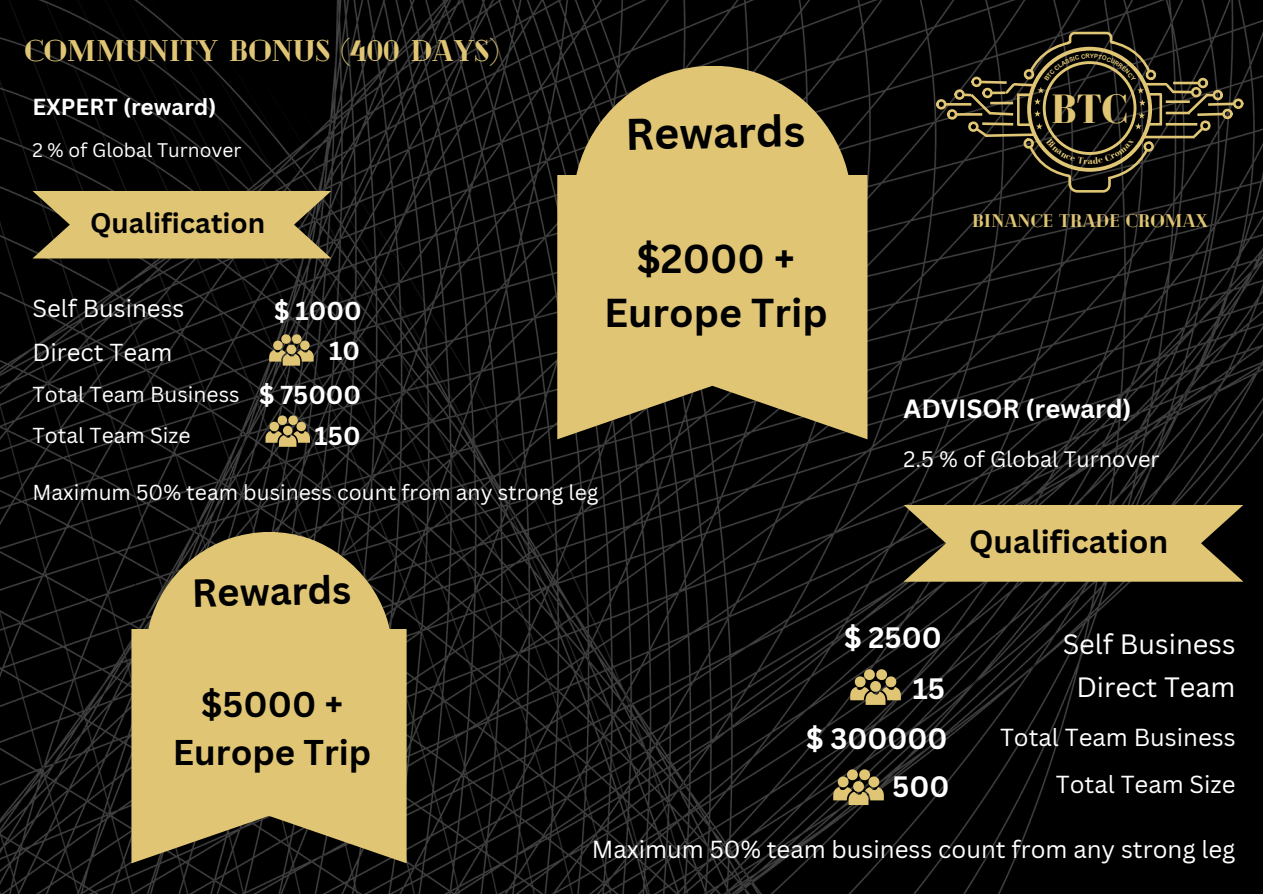
<style>
.page{position:relative;width:1263px;height:894px;background:#fff}
.page>*{position:absolute;margin:0;border:0;box-sizing:border-box;transform-origin:0 0}
.t1{font:700 43.05px "Canva Sans";color:#000}
.t2{font:700 42.15px "Bodoni FLF";color:#dfc574}
.t3{font:700 39.3px/53.8px "Canva Sans";color:#000;text-align:center}
.t4{font:700 38.25px "Canva Sans";color:#000}
.t5{font:700 34.8px/47.8px "Canva Sans";color:#000;text-align:center}
.t6{font:700 31.5px "Canva Sans";color:#000}
.t7{font:900 29.85px "Cheque";color:#dfc574}
.t8{font:700 28.65px "Canva Sans";color:#fff}
.t9{font:700 27.75px "Canva Sans";color:#000}
.t10{font:27.15px "Canva Sans";color:#fff}
.t11{font:700 25.65px "Canva Sans";color:#fff}
.t12{font:700 25.2px "Canva Sans";color:#fff}
.t13{font:24px "Canva Sans";color:#fff}
.t14{font:23.85px "Canva Sans";color:#fff}
.t15{font:700 22.5px "Canva Sans";color:#fff}
.t16{font:21.75px "Canva Sans";color:#fff}
.t17{font:21px "Canva Sans";color:#fff}
.t18{font:19.05px "Canva Sans";color:#fff}
.t19{font:900 18.3px "Cheque";color:#dfc574}
.t20{font:700 9.6px "Bodoni FLF";color:#dfc574}
</style>
<div class="page">
<img style="left:0;top:0;width:1263px;height:893px">
<svg style="left:32px;top:191px;width:299px;height:67px;background:#c4ad67"></svg>
<svg style="left:903px;top:504px;width:340px;height:77px;background:#c0aa64"></svg>
<svg style="left:269px;top:334px;width:45px;height:31px"></svg>
<svg style="left:265px;top:415px;width:45px;height:31px"></svg>
<svg style="left:850px;top:669px;width:51px;height:35px;background:#837445"></svg>
<svg style="left:833px;top:769px;width:51px;height:35px;background:#857647"></svg>
<svg style="left:557px;top:175px;width:310px;height:264px;background:#bda762"></svg>
<svg style="left:573px;top:66px;width:278px;height:216px;background:#c1aa65"></svg>
<svg style="left:131px;top:628px;width:276px;height:235px;background:#bba562"></svg>
<svg style="left:146px;top:531px;width:246px;height:193px;background:#c1aa65"></svg>
<hr style="left:1174px;top:90px;width:17px;height:3px;background:#dfc574">
<div style="left:1191px;top:87px;width:10px;height:10px;border:3px solid #dfc574;border-radius:50%"></div>
<hr style="left:1145px;top:136px;width:50px;height:2px;background:#dfc574">
<hr style="left:1166px;top:123px;width:31px;height:2px;background:#dfc574">
<hr style="left:1166px;top:112px;width:24px;height:2px;background:#dfc574">
<div style="left:1212px;top:90px;width:11px;height:10px;border:3px solid #dfc574;border-radius:50%"></div>
<hr style="left:1166px;top:100px;width:24px;height:3px;background:#dfc574">
<div style="left:1233px;top:98px;width:10px;height:11px;border:3px solid #dfc574;border-radius:50%"></div>
<hr style="left:1173px;top:82px;width:25px;height:2px;background:#dfc574">
<div style="left:1198px;top:78px;width:10px;height:10px;border:3px solid #dfc574;border-radius:50%"></div>
<svg style="left:1184px;top:91px;width:52px;height:49px;background:#36301f"></svg>
<div style="left:1222px;top:109px;width:11px;height:10px;border:3px solid #dfc574;border-radius:50%"></div>
<div style="left:954px;top:89px;width:11px;height:11px;border:3px solid #dfc574;border-radius:50%"></div>
<hr style="left:957px;top:113px;width:25px;height:3px;background:#dfc574">
<div style="left:947px;top:109px;width:10px;height:11px;border:3px solid #dfc574;border-radius:50%"></div>
<hr style="left:946px;top:103px;width:25px;height:3px;background:#dfc574">
<div style="left:936px;top:99px;width:10px;height:10px;border:3px solid #dfc574;border-radius:50%"></div>
<svg style="left:964px;top:30px;width:213px;height:164px;background:#242015"></svg>
<h3 class="t7" style="left:24px;top:31px;width:476px">COMMUNITY BONUS (400 DAYS)</h3>
<p class="t15" style="left:32px;top:91px;width:185px">EXPERT (reward)</p>
<p class="t18" style="left:32px;top:137px;width:210px">2 % of Global Turnover</p>
<h1 class="t1" style="left:625px;top:104px;width:181px;rotate:-1deg">Rewards</h1>
<h2 class="t2" style="left:1051px;top:86px;width:78px">BTC</h2>
<p class="t20" style="left:1088px;top:156px;width:7px">a</p>
<h3 class="t9" style="left:90px;top:204px;width:177px">Qualification</h3>
<p class="t14" style="left:32px;top:291px;width:154px">Self Business</p>
<p class="t14" style="left:32px;top:335px;width:141px">Direct Team</p>
<p class="t12" style="left:274px;top:293px;width:89px">$ 1000</p>
<p class="t12" style="left:329px;top:333px;width:32px">10</p>
<p class="t17" style="left:32px;top:379px;width:209px">Total Team Business</p>
<p class="t17" style="left:32px;top:421px;width:160px">Total Team Size</p>
<p class="t12" style="left:259px;top:377px;width:104px">$ 75000</p>
<p class="t12" style="left:315px;top:417px;width:48px">150</p>
<p class="t17" style="left:32px;top:477px;width:567px">Maximum 50% team business count from any strong leg</p>
<h3 class="t4" style="left:191px;top:565px;width:161px;rotate:-1deg">Rewards</h3>
<h3 class="t5" style="left:173px;top:679px;width:200px">$5000 +<br>Europe Trip</h3>
<h3 class="t3" style="left:604px;top:230px;width:225px">$2000 +<br>Europe Trip</h3>
<p class="t19" style="left:972px;top:209px;width:238px">BINANCE TRADE CROMAX</p>
<p class="t11" style="left:903px;top:391px;width:230px">ADVISOR (reward)</p>
<p class="t16" style="left:903px;top:443px;width:258px">2.5 % of Global Turnover</p>
<h3 class="t6" style="left:969px;top:519px;width:201px">Qualification</h3>
<h3 class="t8" style="left:844px;top:617px;width:99px">$ 2500</h3>
<h3 class="t8" style="left:913px;top:668px;width:34px">15</h3>
<p class="t10" style="left:1063px;top:624px;width:174px">Self Business</p>
<p class="t10" style="left:1076px;top:668px;width:161px">Direct Team</p>
<h3 class="t8" style="left:806px;top:717px;width:143px">$ 300000</h3>
<h3 class="t8" style="left:892px;top:766px;width:59px">500</h3>
<p class="t13" style="left:1000px;top:720px;width:237px">Total Team Business</p>
<p class="t13" style="left:1056px;top:766px;width:181px">Total Team Size</p>
<p class="t13" style="left:592px;top:831px;width:645px">Maximum 50% team business count from any strong leg</p>
</div>
